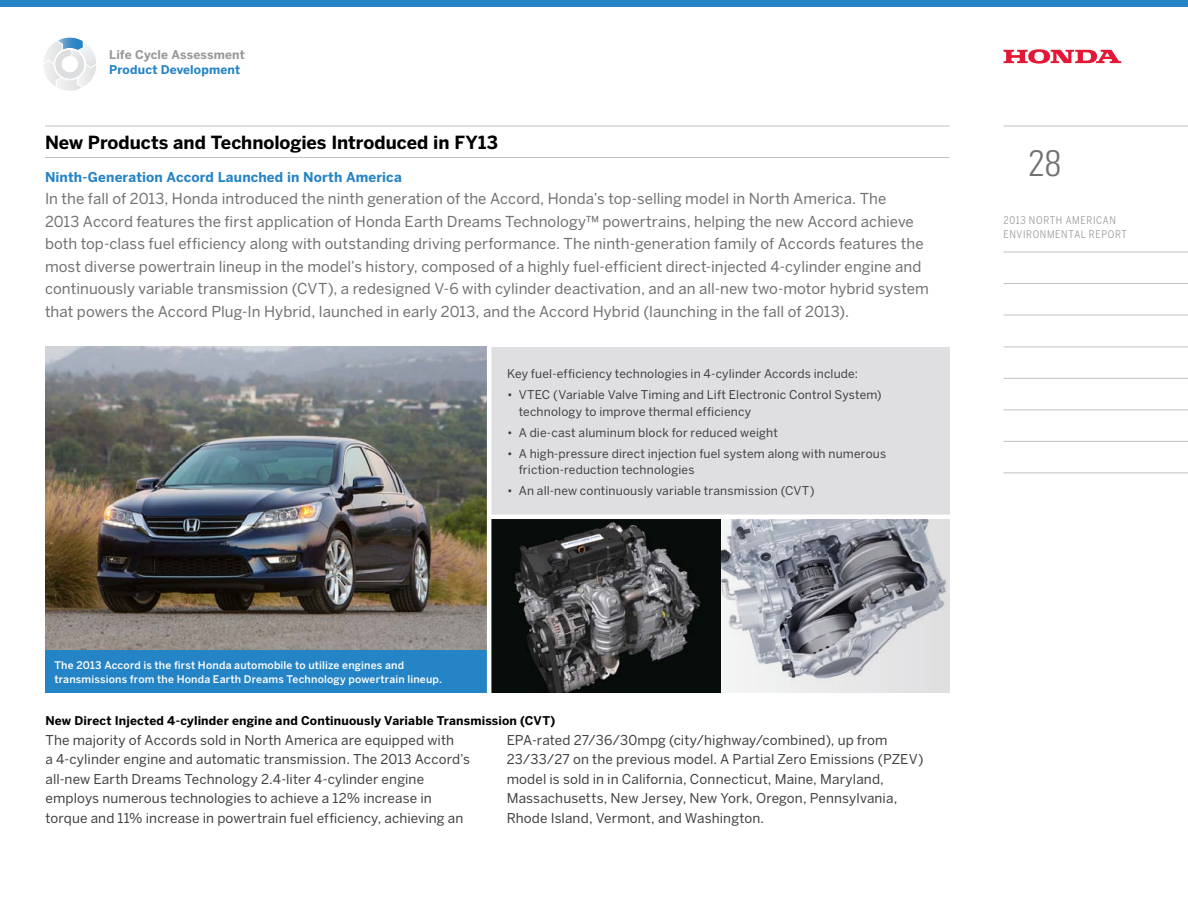
<style>
.page{position:relative;width:1188px;height:918px;background:#fff}
.page>*{position:absolute;margin:0;border:0;box-sizing:border-box;transform-origin:0 0}
.t1{font:300 condensed 36.75px "Univers";color:#717073}
.t2{font:700 18px "Benton Sans";color:#000}
.t3{font:15px/22.5px "Benton Sans";letter-spacing:.005em;color:#717073}
.t4{font:13.5px/19.5px "Benton Sans";letter-spacing:.01em;color:#414042}
.t5{font:700 13.5px "Benton Sans";letter-spacing:.01em;color:#2484c6}
.t6{font:12px/16.5px "Benton Sans";letter-spacing:.01em;color:#414042}
.t7{font:700 12px "Benton Sans";letter-spacing:.015em;color:#000}
.t8{font:700 12px "Benton Sans";letter-spacing:.015em;color:#98979b}
.t9{font:700 12px "Benton Sans";letter-spacing:.015em;color:#2484c6}
.t10{font:500 10.5px/14.2px "Benton Sans";letter-spacing:.02em;color:#fff}
.t11{font:10.5px/13.5px "Benton Sans Cond";letter-spacing:.06em;color:#98979b}
</style>
<div class="page">
<hr style="left:1004px;top:126px;width:184px;height:1px;background:#c2c2c4">
<div style="left:0;top:0;width:1188px;height:7px;background:#2484c6"></div>
<svg style="left:44px;top:37px;width:52px;height:54px"></svg>
<svg style="left:1003px;top:49px;width:118px;height:15px"></svg>
<hr style="left:45px;top:126px;width:905px;height:1px;background:#c2c2c4">
<hr style="left:45px;top:157px;width:905px;height:1px;background:#c2c2c4">
<hr style="left:1004px;top:252px;width:184px;height:1px;background:#c2c2c4">
<hr style="left:1004px;top:283px;width:184px;height:1px;background:#c2c2c4">
<hr style="left:1004px;top:315px;width:184px;height:1px;background:#c2c2c4">
<hr style="left:1004px;top:346px;width:184px;height:1px;background:#c2c2c4">
<hr style="left:1004px;top:378px;width:184px;height:1px;background:#c2c2c4">
<hr style="left:1004px;top:410px;width:184px;height:1px;background:#c2c2c4">
<hr style="left:1004px;top:441px;width:184px;height:1px;background:#c2c2c4">
<hr style="left:1004px;top:472px;width:184px;height:1px;background:#c2c2c4">
<img style="left:491px;top:519px;width:459px;height:174px">
<div style="left:491px;top:347px;width:459px;height:170px;background:#dfdee0"></div>
<img style="left:45px;top:346px;width:442px;height:305px">
<div style="left:45px;top:651px;width:443px;height:42px;background:#2484c6"></div>
<hr style="left:488px;top:515px;width:472px;height:4px;background:#fff">
<hr style="left:487px;top:340px;width:4px;height:376px;background:#fff">
<p class="t8" style="left:109px;top:47px;width:137px">Life Cycle Assessment</p>
<p class="t9" style="left:109px;top:62px;width:133px">Product Development</p>
<p class="t2" style="left:45px;top:132px;width:454px">New Products and Technologies Introduced in FY13</p>
<p class="t5" style="left:45px;top:169px;width:358px">Ninth-Generation Accord Launched in North America</p>
<p class="t3" style="left:45px;top:187px;width:886px">In the fall of 2013, Honda introduced the ninth generation of the Accord, Honda’s top-selling model in North America. The<br>2013 Accord features the first application of Honda Earth Dreams Technology™ powertrains, helping the new Accord achieve both top-class fuel efficiency along with outstanding driving performance. The ninth-generation family of Accords features the most diverse powertrain lineup in the model’s history, composed of a highly fuel-efficient direct-injected 4-cylinder engine and continuously variable transmission (CVT), a redesigned V-6 with cylinder deactivation, and an all-new two-motor hybrid system that powers the Accord Plug-In Hybrid, launched in early 2013, and the Accord Hybrid (launching in the fall of 2013).</p>
<p class="t10" style="left:54px;top:658px;width:389px">The 2013 Accord is the first Honda automobile to utilize engines and transmissions from the Honda Earth Dreams Technology powertrain lineup.</p>
<p class="t6" style="left:507px;top:366px;width:353px">Key fuel-efficiency technologies in 4-cylinder Accords include:</p>
<p class="t6" style="left:519px;top:387px;width:365px;text-indent:-12px">• VTEC (Variable Valve Timing and Lift Electronic Control System) technology to improve thermal efficiency</p>
<p class="t6" style="left:507px;top:424px;width:272px">• A die-cast aluminum block for reduced weight</p>
<p class="t6" style="left:519px;top:445px;width:369px;text-indent:-12px">• A high-pressure direct injection fuel system along with numerous friction-reduction technologies</p>
<p class="t6" style="left:507px;top:483px;width:309px">• An all-new continuously variable transmission (CVT)</p>
<p class="t7" style="left:45px;top:714px;width:511px">New Direct Injected 4-cylinder engine and Continuously Variable Transmission (CVT)</p>
<p class="t4" style="left:45px;top:730px;width:426px">The majority of Accords sold in North America are equipped with<br>a 4-cylinder engine and automatic transmission. The 2013 Accord’s all-new Earth Dreams Technology 2.4-liter 4-cylinder engine employs numerous technologies to achieve a 12% increase in torque and 11% increase in powertrain fuel efficiency, achieving an</p>
<p class="t4" style="left:507px;top:730px;width:418px">EPA-rated 27/36/30mpg (city/highway/combined), up from 23/33/27 on the previous model. A Partial Zero Emissions (PZEV) model is sold in in California, Connecticut, Maine, Maryland, Massachusetts, New Jersey, New York, Oregon, Pennsylvania, Rhode Island, Vermont, and Washington.</p>
<h1 class="t1" style="left:1028px;top:141px;width:34px">28</h1>
<p class="t11" style="left:1003px;top:213px;width:125px">2013 NORTH AMERICAN<br>ENVIRON MENTAL REPORT</p>
</div>
